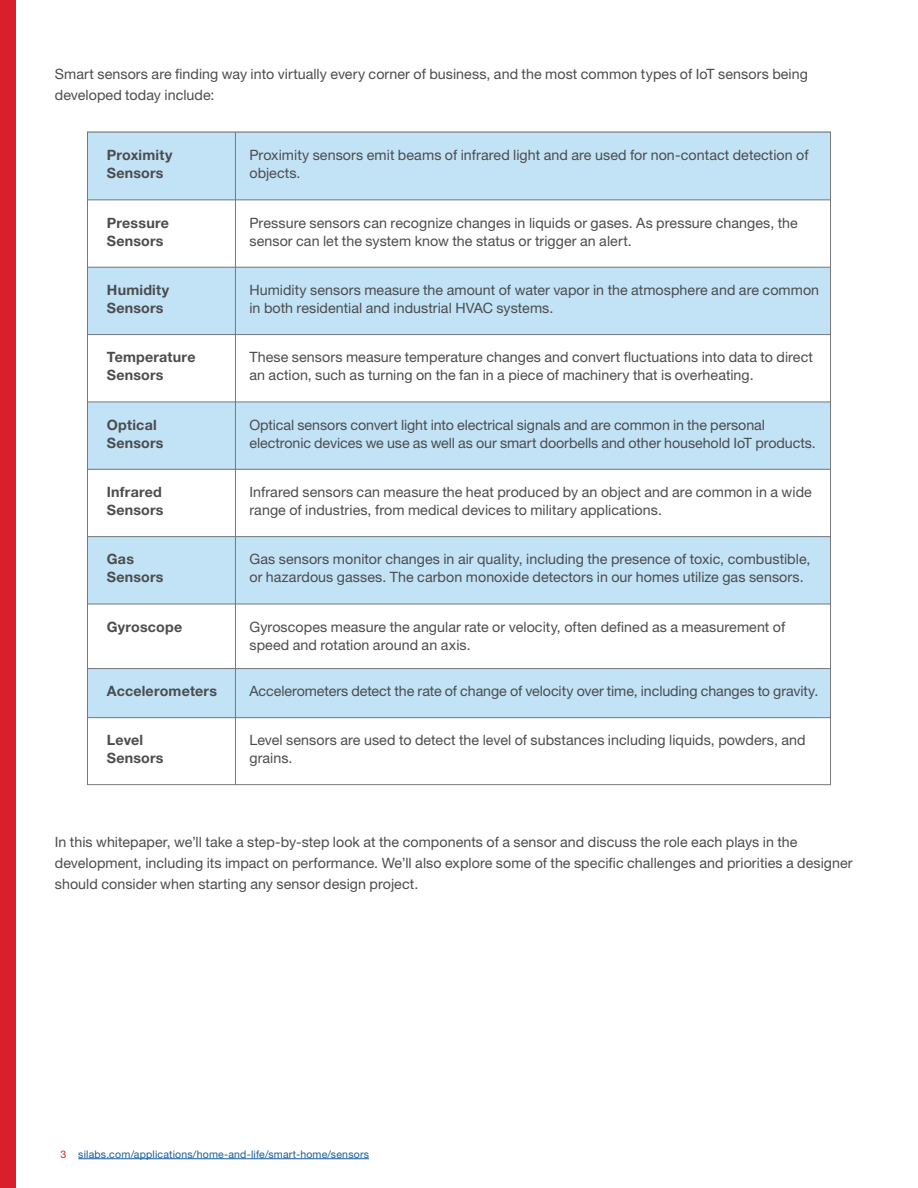
<style>
.page{position:relative;width:918px;height:1188px;background:#fff}
.page>*{position:absolute;margin:0;border:0;box-sizing:border-box;transform-origin:0 0}
.t1{font:14.25px/18px "Helvetica Neue LT Std";letter-spacing:.005em;color:#4b4c4d}
.t2{font:700 14.25px/18px "Helvetica Neue LT Std";letter-spacing:.015em;color:#4b4c4d}
.t3{font:10.5px "Helvetica Neue LT Std";letter-spacing:.02em;color:#175d9e}
.s1{color:#da1f2c}
</style>
<div class="page">
<hr style="left:78px;top:1158px;width:291px;height:1px;background:#175d9e">
<div style="left:87px;top:132px;width:744px;height:68px;background:#c2e2f6"></div>
<div style="left:87px;top:267px;width:744px;height:68px;background:#c2e2f6"></div>
<div style="left:87px;top:402px;width:744px;height:68px;background:#c2e2f6"></div>
<div style="left:87px;top:536px;width:744px;height:68px;background:#c2e2f6"></div>
<div style="left:87px;top:669px;width:744px;height:49px;background:#c2e2f6"></div>
<div style="left:0;top:0;width:15px;height:1188px;background:#da1f2c"></div>
<hr style="left:87px;top:199px;width:744px;height:1px;background:#76787b">
<hr style="left:87px;top:267px;width:744px;height:1px;background:#76787b">
<hr style="left:87px;top:334px;width:744px;height:1px;background:#76787b">
<hr style="left:87px;top:402px;width:744px;height:1px;background:#76787b">
<hr style="left:87px;top:469px;width:744px;height:1px;background:#76787b">
<hr style="left:87px;top:536px;width:744px;height:1px;background:#76787b">
<hr style="left:87px;top:604px;width:744px;height:1px;background:#76787b">
<hr style="left:87px;top:668px;width:744px;height:1px;background:#76787b">
<hr style="left:87px;top:717px;width:744px;height:1px;background:#76787b">
<hr style="left:235px;top:132px;width:1px;height:653px;background:#76787b">
<p class="t1" style="left:55px;top:64px;width:755px;line-height:21px">Smart sensors are finding way into virtually every corner of business, and the most common types of IoT sensors being developed today include:</p>
<p class="t2" style="left:107px;top:146px;width:67px">Proximity<br>Sensors</p>
<p class="t1" style="left:249px;top:146px;width:561px">Proximity sensors emit beams of infrared light and are used for non-contact detection of objects.</p>
<p class="t2" style="left:107px;top:213px;width:64px">Pressure<br>Sensors</p>
<p class="t1" style="left:249px;top:213px;width:550px">Pressure sensors can recognize changes in liquids or gases. As pressure changes, the sensor can let the system know the status or trigger an alert.</p>
<p class="t2" style="left:107px;top:281px;width:64px">Humidity<br>Sensors</p>
<p class="t1" style="left:249px;top:281px;width:571px">Humidity sensors measure the amount of water vapor in the atmosphere and are common in both residential and industrial HVAC systems.</p>
<p class="t2" style="left:107px;top:348px;width:90px">Temperature<br>Sensors</p>
<p class="t1" style="left:249px;top:348px;width:565px">These sensors measure temperature changes and convert fluctuations into data to direct an action, such as turning on the fan in a piece of machinery that is overheating.</p>
<p class="t2" style="left:107px;top:415px;width:58px">Optical<br>Sensors</p>
<p class="t1" style="left:249px;top:415px;width:568px">Optical sensors convert light into electrical signals and are common in the personal electronic devices we use as well as our smart doorbells and other household IoT products.</p>
<p class="t2" style="left:107px;top:483px;width:58px">Infrared<br>Sensors</p>
<p class="t1" style="left:249px;top:483px;width:564px">Infrared sensors can measure the heat produced by an object and are common in a wide range of industries, from medical devices to military applications.</p>
<p class="t2" style="left:107px;top:550px;width:58px">Gas<br>Sensors</p>
<p class="t1" style="left:249px;top:550px;width:563px">Gas sensors monitor changes in air quality, including the presence of toxic, combustible, or hazardous gasses. The carbon monoxide detectors in our homes utilize gas sensors.</p>
<p class="t2" style="left:107px;top:617px;width:77px">Gyroscope</p>
<p class="t1" style="left:249px;top:617px;width:537px">Gyroscopes measure the angular rate or velocity, often defined as a measurement of speed and rotation around an axis.</p>
<p class="t2" style="left:107px;top:682px;width:112px">Accelerometers</p>
<p class="t1" style="left:249px;top:682px;width:570px">Accelerometers detect the rate of change of velocity over time, including changes to gravity.</p>
<p class="t2" style="left:107px;top:731px;width:58px">Level<br>Sensors</p>
<p class="t1" style="left:249px;top:731px;width:558px">Level sensors are used to detect the level of substances including liquids, powders, and grains.</p>
<p class="t1" style="left:55px;top:831px;width:799px;line-height:21px">In this whitepaper, we’ll take a step-by-step look at the components of a sensor and discuss the role each plays in the development, including its impact on performance. We’ll also explore some of the specific challenges and priorities a designer should consider when starting any sensor design project.</p>
<p class="t3" style="left:61px;top:1148px;width:310px"><span class="s1">3</span> silabs.com/applications/home-and-life/smart-home/sensors</p>
</div>
